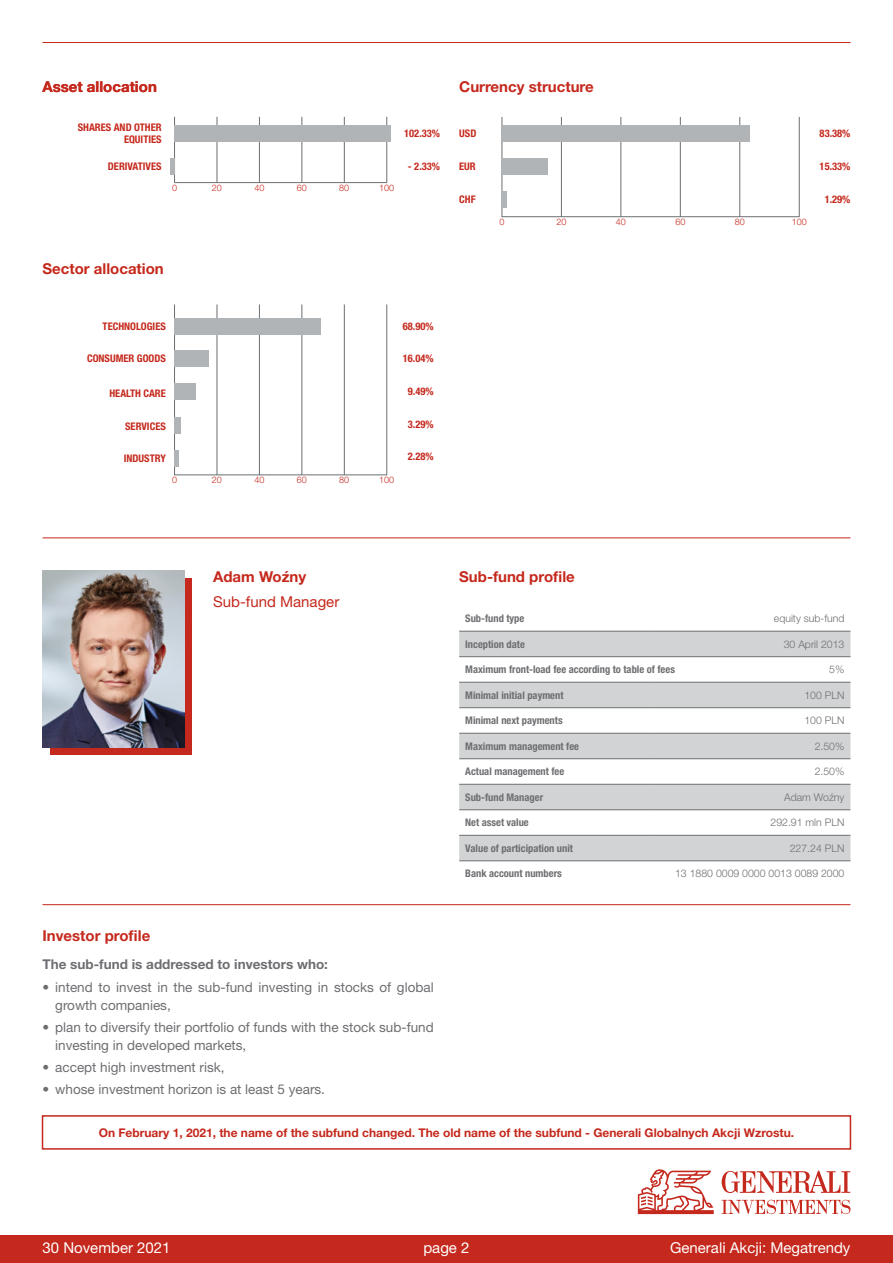
<style>
.page{position:relative;width:893px;height:1263px;background:#fff}
.page>*{position:absolute;margin:0;border:0;box-sizing:border-box;transform-origin:0 0}
.t1{font:700 15px "Helvetica Neue LT Pro";color:#c5281c}
.t2{font:15px "Helvetica Neue LT Pro";color:#fff}
.t3{font:15px "Helvetica Neue LT Pro";color:#c5281c}
.t4{font:13.5px/18px "Helvetica Neue LT Pro";color:#6d6e71}
.t5{font:700 13.5px "Helvetica Neue LT Pro";color:#6d6e71}
.t6{font:700 12px "Helvetica Neue LT Pro";color:#c5281c}
.t7{font:700 condensed 10.5px "Helvetica Neue LT Pro";color:#6d6e71}
.t8{font:700 condensed 10.5px/12.6px "Helvetica Neue LT Pro";color:#c5281c;text-align:right}
.t9{font:300 10.5px "Helvetica Neue LT Pro";color:#6d6e71}
.t10{font:300 9px "Helvetica Neue LT Pro";color:#c5281c}
</style>
<div class="page">
<hr style="left:43px;top:42px;width:807px;height:1px;background:#c5281c">
<hr style="left:43px;top:538px;width:807px;height:1px;background:#c5281c">
<svg style="left:459px;top:632px;width:391px;height:228px;fill:#d1d3d4"></svg>
<hr style="left:459px;top:631px;width:196px;height:1px;background:#6d6e71">
<hr style="left:655px;top:631px;width:195px;height:1px;background:#6d6e71">
<hr style="left:459px;top:656px;width:196px;height:1px;background:#6d6e71">
<hr style="left:655px;top:656px;width:195px;height:1px;background:#6d6e71">
<hr style="left:459px;top:682px;width:196px;height:1px;background:#6d6e71">
<hr style="left:655px;top:682px;width:195px;height:1px;background:#6d6e71">
<hr style="left:459px;top:707px;width:196px;height:1px;background:#6d6e71">
<hr style="left:655px;top:707px;width:195px;height:1px;background:#6d6e71">
<hr style="left:459px;top:733px;width:196px;height:1px;background:#6d6e71">
<hr style="left:655px;top:733px;width:195px;height:1px;background:#6d6e71">
<hr style="left:459px;top:758px;width:196px;height:1px;background:#6d6e71">
<hr style="left:655px;top:758px;width:195px;height:1px;background:#6d6e71">
<hr style="left:459px;top:784px;width:196px;height:1px;background:#6d6e71">
<hr style="left:655px;top:784px;width:195px;height:1px;background:#6d6e71">
<hr style="left:459px;top:809px;width:196px;height:1px;background:#6d6e71">
<hr style="left:655px;top:809px;width:195px;height:1px;background:#6d6e71">
<hr style="left:459px;top:835px;width:196px;height:1px;background:#6d6e71">
<hr style="left:655px;top:835px;width:195px;height:1px;background:#6d6e71">
<hr style="left:459px;top:860px;width:196px;height:1px;background:#6d6e71">
<hr style="left:655px;top:860px;width:195px;height:1px;background:#6d6e71">
<hr style="left:43px;top:904px;width:807px;height:1px;background:#c5281c">
<div style="left:50px;top:578px;width:142px;height:177px;background:#c5281c"></div>
<img style="left:43px;top:571px;width:141px;height:177px">
<div style="left:42px;top:1115px;width:809px;height:35px;border:2px solid #c5281c"></div>
<hr style="left:217px;top:304px;width:1px;height:171px;background:#6d6e71">
<hr style="left:259px;top:304px;width:1px;height:171px;background:#6d6e71">
<hr style="left:302px;top:304px;width:1px;height:171px;background:#6d6e71">
<hr style="left:344px;top:304px;width:1px;height:171px;background:#6d6e71">
<hr style="left:386px;top:304px;width:1px;height:171px;background:#6d6e71">
<hr style="left:174px;top:304px;width:1px;height:171px;background:#6d6e71">
<hr style="left:174px;top:475px;width:213px;height:1px;background:#6d6e71">
<hr style="left:217px;top:117px;width:1px;height:66px;background:#6d6e71">
<hr style="left:259px;top:117px;width:1px;height:66px;background:#6d6e71">
<hr style="left:302px;top:117px;width:1px;height:66px;background:#6d6e71">
<hr style="left:344px;top:117px;width:1px;height:66px;background:#6d6e71">
<hr style="left:386px;top:117px;width:1px;height:66px;background:#6d6e71">
<hr style="left:174px;top:117px;width:1px;height:66px;background:#6d6e71">
<hr style="left:174px;top:182px;width:213px;height:1px;background:#6d6e71">
<hr style="left:561px;top:117px;width:1px;height:100px;background:#6d6e71">
<hr style="left:621px;top:117px;width:1px;height:100px;background:#6d6e71">
<hr style="left:680px;top:117px;width:1px;height:100px;background:#6d6e71">
<hr style="left:739px;top:117px;width:1px;height:100px;background:#6d6e71">
<hr style="left:799px;top:117px;width:1px;height:100px;background:#6d6e71">
<hr style="left:502px;top:117px;width:1px;height:100px;background:#6d6e71">
<hr style="left:502px;top:216px;width:297px;height:1px;background:#6d6e71">
<div style="left:174px;top:318px;width:147px;height:17px;background:#b1b4b6"></div>
<div style="left:174px;top:383px;width:22px;height:17px;background:#b1b4b6"></div>
<div style="left:174px;top:350px;width:34px;height:17px;background:#b1b4b6"></div>
<div style="left:174px;top:417px;width:7px;height:17px;background:#b1b4b6"></div>
<div style="left:174px;top:450px;width:5px;height:17px;background:#b1b4b6"></div>
<div style="left:174px;top:125px;width:217px;height:17px;background:#b1b4b6"></div>
<div style="left:170px;top:158px;width:5px;height:17px;background:#b1b4b6"></div>
<div style="left:502px;top:125px;width:247px;height:17px;background:#b1b4b6"></div>
<div style="left:502px;top:158px;width:45px;height:17px;background:#b1b4b6"></div>
<div style="left:502px;top:191px;width:5px;height:17px;background:#b1b4b6"></div>
<div style="left:0;top:1235px;width:893px;height:28px;background:#c5281c"></div>
<svg style="left:638px;top:1169px;width:76px;height:45px"></svg>
<svg style="left:722px;top:1200px;width:128px;height:14px"></svg>
<svg style="left:722px;top:1171px;width:128px;height:22px"></svg>
<p class="t1" style="left:43px;top:77px;width:116px">Asset allocation</p>
<p class="t1" style="left:459px;top:77px;width:136px">Currency structure</p>
<p class="t8" style="left:78px;top:121px;width:85px">SHARES AND OTHER<br>EQUITIES</p>
<p class="t8" style="left:108px;top:160px;width:55px">DERIVATIVES</p>
<p class="t10" style="left:172px;top:182px;width:7px">0</p>
<p class="t10" style="left:212px;top:182px;width:12px">20</p>
<p class="t10" style="left:254px;top:182px;width:12px">40</p>
<p class="t10" style="left:297px;top:182px;width:12px">60</p>
<p class="t10" style="left:339px;top:182px;width:12px">80</p>
<p class="t10" style="left:379px;top:182px;width:17px">100</p>
<p class="t8" style="left:459px;top:127px;width:19px">USD</p>
<p class="t8" style="left:404px;top:127px;width:37px">102.33%</p>
<p class="t8" style="left:408px;top:160px;width:34px">- 2.33%</p>
<p class="t8" style="left:820px;top:160px;width:32px">15.33%</p>
<p class="t8" style="left:825px;top:193px;width:27px">1.29%</p>
<p class="t8" style="left:820px;top:127px;width:32px">83.38%</p>
<p class="t8" style="left:459px;top:160px;width:18px">EUR</p>
<p class="t8" style="left:459px;top:193px;width:18px">CHF</p>
<p class="t10" style="left:499px;top:216px;width:7px">0</p>
<p class="t10" style="left:556px;top:216px;width:12px">20</p>
<p class="t10" style="left:616px;top:216px;width:12px">40</p>
<p class="t10" style="left:675px;top:216px;width:12px">60</p>
<p class="t10" style="left:735px;top:216px;width:12px">80</p>
<p class="t10" style="left:792px;top:216px;width:17px">100</p>
<p class="t1" style="left:43px;top:259px;width:123px">Sector allocation</p>
<p class="t8" style="left:103px;top:320px;width:65px">TECHNOLOGIES</p>
<p class="t8" style="left:87px;top:352px;width:80px">CONSUMER GOODS</p>
<p class="t8" style="left:403px;top:320px;width:32px">68.90%</p>
<p class="t8" style="left:403px;top:352px;width:32px">16.04%</p>
<p class="t8" style="left:109px;top:387px;width:58px">HEALTH CARE</p>
<p class="t8" style="left:408px;top:385px;width:27px">9.49%</p>
<p class="t8" style="left:125px;top:420px;width:42px">SERVICES</p>
<p class="t8" style="left:408px;top:418px;width:27px">3.29%</p>
<p class="t8" style="left:124px;top:452px;width:44px">INDUSTRY</p>
<p class="t8" style="left:408px;top:450px;width:27px">2.28%</p>
<p class="t10" style="left:172px;top:475px;width:7px">0</p>
<p class="t10" style="left:212px;top:475px;width:12px">20</p>
<p class="t10" style="left:254px;top:475px;width:12px">40</p>
<p class="t10" style="left:297px;top:475px;width:12px">60</p>
<p class="t10" style="left:339px;top:475px;width:12px">80</p>
<p class="t10" style="left:379px;top:475px;width:17px">100</p>
<p class="t1" style="left:213px;top:567px;width:95px">Adam Woźny</p>
<p class="t3" style="left:213px;top:592px;width:128px">Sub-fund Manager</p>
<p class="t1" style="left:43px;top:926px;width:109px">Investor profile</p>
<p class="t1" style="left:459px;top:567px;width:117px">Sub-fund profile</p>
<p class="t7" style="left:465px;top:612px;width:61px">Sub-fund type</p>
<p class="t9" style="left:774px;top:612px;width:72px">equity sub-fund</p>
<p class="t7" style="left:465px;top:638px;width:61px">Inception date</p>
<p class="t9" style="left:784px;top:637px;width:62px">30 April 2013</p>
<p class="t7" style="left:465px;top:663px;width:211px">Maximum front-load fee according to table of fees</p>
<p class="t9" style="left:829px;top:663px;width:17px">5%</p>
<p class="t7" style="left:465px;top:689px;width:100px">Minimal initial payment</p>
<p class="t9" style="left:804px;top:688px;width:42px">100 PLN</p>
<p class="t7" style="left:465px;top:714px;width:99px">Minimal next payments</p>
<p class="t9" style="left:804px;top:714px;width:42px">100 PLN</p>
<p class="t7" style="left:465px;top:740px;width:115px">Maximum management fee</p>
<p class="t9" style="left:815px;top:740px;width:31px">2.50%</p>
<p class="t7" style="left:465px;top:765px;width:101px">Actual management fee</p>
<p class="t9" style="left:815px;top:765px;width:31px">2.50%</p>
<p class="t7" style="left:465px;top:791px;width:79px">Sub-fund Manager</p>
<p class="t9" style="left:784px;top:791px;width:62px">Adam Woźny</p>
<p class="t7" style="left:465px;top:816px;width:65px">Net asset value</p>
<p class="t9" style="left:770px;top:816px;width:75px">292.91 mln PLN</p>
<p class="t7" style="left:465px;top:842px;width:109px">Value of participation unit</p>
<p class="t9" style="left:790px;top:842px;width:56px">227.24 PLN</p>
<p class="t7" style="left:465px;top:867px;width:98px">Bank account numbers</p>
<p class="t9" style="left:675px;top:867px;width:171px">13 1880 0009 0000 0013 0089 2000</p>
<p class="t5" style="left:43px;top:956px;width:287px">The sub-fund is addressed to investors who:</p>
<p class="t4" style="left:55px;top:977px;width:380px;text-indent:-13px">• intend to invest in the sub-fund investing in stocks of global growth companies,</p>
<p class="t4" style="left:55px;top:1018px;width:380px;text-indent:-13px">• plan to diversify their portfolio of funds with the stock sub-fund investing in developed markets,</p>
<p class="t4" style="left:43px;top:1058px;width:184px">• accept high investment risk,</p>
<p class="t4" style="left:43px;top:1080px;width:284px">• whose investment horizon is at least 5 years.</p>
<p class="t6" style="left:99px;top:1125px;width:697px">On February 1, 2021, the name of the subfund changed. The old name of the subfund - Generali Globalnych Akcji Wzrostu.</p>
<p class="t2" style="left:43px;top:1238px;width:130px">30 November 2021</p>
<p class="t2" style="left:423px;top:1238px;width:48px">page 2</p>
<p class="t2" style="left:670px;top:1238px;width:182px">Generali Akcji: Megatrendy</p>
</div>
